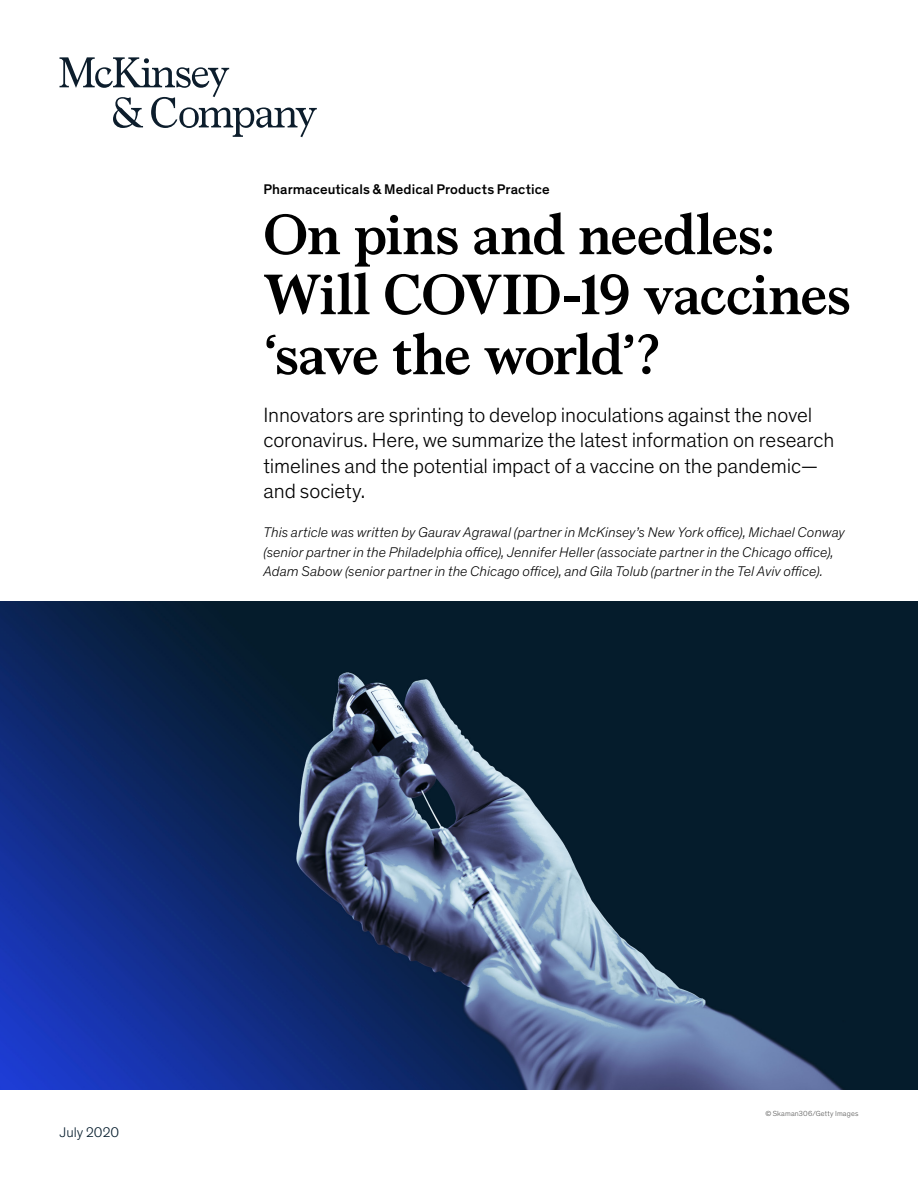
<style>
.page{position:relative;width:918px;height:1188px;background:#fff}
.page>*{position:absolute;margin:0;border:0;box-sizing:border-box;transform-origin:0 0}
.t1{font:700 57px/60px "Bower";letter-spacing:-.01em;color:#000}
.t2{font:300 21px/25.5px "Mc Kinsey Sans";letter-spacing:-.005em;color:#000}
.t3{font:italic 300 14.25px/19.5px "Mc Kinsey Sans";letter-spacing:.005em;color:#000}
.t4{font:500 14.25px "Mc Kinsey Sans";letter-spacing:.005em;color:#000}
.t5{font:300 14.25px "Mc Kinsey Sans";letter-spacing:.005em;color:#051c2c}
.t6{font:300 7.5px "Mc Kinsey Sans";letter-spacing:.025em;color:#575756}
</style>
<div class="page">
<img style="left:0;top:601px;width:918px;height:488px">
<svg style="left:60px;top:57px;width:257px;height:80px"></svg>
<p class="t4" style="left:264px;top:179px;width:288px">Pharmaceuticals &amp; Medical Products Practice</p>
<h1 class="t1" style="left:264px;top:201px;width:589px">On pins and needles:<br>Will COVID-19 vaccines ‘save the world’?</h1>
<h2 class="t2" style="left:264px;top:401px;width:572px">Innovators are sprinting to develop inoculations against the novel coronavirus. Here, we summarize the latest information on research timelines and the potential impact of a vaccine on the pandemic— and society.</h2>
<p class="t3" style="left:264px;top:522px;width:583px">This article was written by Gaurav Agrawal (partner in McKinsey’s New York office), Michael Conway (senior partner in the Philadelphia office), Jennifer Heller (associate partner in the Chicago office),<br>Adam Sabow (senior partner in the Chicago office), and Gila Tolub (partner in the Tel Aviv office).</p>
<p class="t5" style="left:60px;top:1122px;width:61px">July 2020</p>
<p class="t6" style="left:765px;top:1108px;width:95px">© Skaman306/Getty Images</p>
</div>
